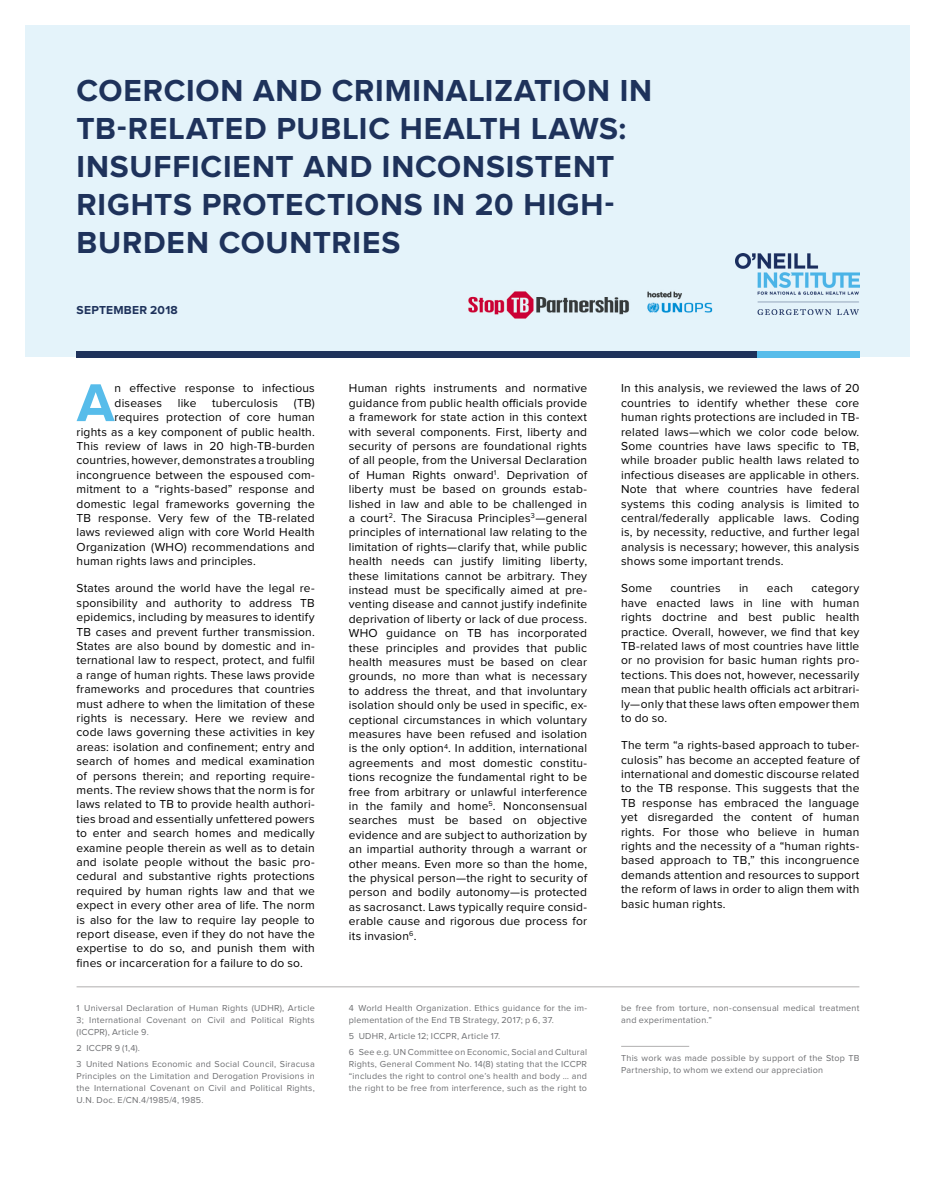
<style>
.page{position:relative;width:936px;height:1191px;background:#fff}
.page>*{position:absolute;margin:0;border:0;box-sizing:border-box;transform-origin:0 0}
.Text_Drop{font:700 55.2px "Proxima Nova";color:#57bcea}
.Header_1{font:700 31.5px/37.8px "Proxima Nova";letter-spacing:.025em;color:#1e325b}
.Text{font:12px/14.4px "Proxima Nova";letter-spacing:.015em;color:#000;text-align:justify}
.Text_Drop-2{font:12px/14.4px "Proxima Nova";letter-spacing:.015em;color:#000}
.Text-2{font:700 12px "Proxima Nova";letter-spacing:.02em;color:#1e325b}
.Footnote{font:9px/12px "Proxima Nova";letter-spacing:.025em;color:#6e6f72;text-align:justify}
</style>
<div class="page">
<div style="left:26px;top:26px;width:884px;height:331px;background:#e4f3fa"></div>
<div style="left:77px;top:351px;width:680px;height:6px;background:#1e325b"></div>
<div style="left:757px;top:351px;width:102px;height:6px;background:#57bcea"></div>
<img style="left:735px;top:253px;width:124px;height:61px">
<hr style="left:77px;top:986px;width:782px;height:1px;background:#b5b4b4">
<hr style="left:621px;top:1045px;width:68px;height:2px;background:#b5b4b4">
<img style="left:468px;top:291px;width:245px;height:28px">
<p class="Header_1" style="left:77px;top:73px;width:577px">COERCION AND CRIMINALIZATION IN<br>TB-RELATED PUBLIC HEALTH LAWS:</p>
<p class="Header_1" style="left:77px;top:149px;width:539px;text-align:justify">INSUFFICIENT AND INCONSISTENT RIGHTS PROTECTIONS IN 20 HIGH-BURDEN COUNTRIES</p>
<p class="Text-2" style="left:77px;top:305px;width:103px">SEPTEMBER 2018</p>
<p class="Text_Drop" style="left:77px;top:377px;width:39px">A</p>
<p class="Text_Drop-2" style="left:115px;top:381px;width:202px">n effective response to infectious diseases</p>
<p class="Text_Drop-2" style="left:178px;top:396px;width:20px">like</p>
<p class="Text_Drop-2" style="left:212px;top:396px;width:67px">tuberculosis</p>
<p class="Text_Drop-2" style="left:294px;top:396px;width:23px">(TB)</p>
<p class="Text_Drop-2" style="left:115px;top:410px;width:202px">requires protection of core human</p>
<p class="Text_Drop-2" style="left:77px;top:425px;width:240px">rights as a key component of public health.</p>
<p class="Text_Drop-2" style="left:77px;top:439px;width:240px">This review of laws in 20 high-TB-burden</p>
<p class="Text_Drop-2" style="left:77px;top:453px;width:240px">countries, however, demonstrates a troubling</p>
<p class="Text_Drop-2" style="left:77px;top:468px;width:240px">incongruence between the espoused com-</p>
<p class="Text_Drop-2" style="left:77px;top:482px;width:240px">mitment to a “rights-based” response and</p>
<p class="Text_Drop-2" style="left:77px;top:497px;width:240px">domestic legal frameworks governing the</p>
<p class="Text_Drop-2" style="left:77px;top:511px;width:240px">TB response. Very few of the TB-related</p>
<p class="Text_Drop-2" style="left:77px;top:525px;width:240px">laws reviewed align with core World Health</p>
<p class="Text_Drop-2" style="left:77px;top:540px;width:240px">Organization (WHO) recommendations and</p>
<p class="Text_Drop-2" style="left:77px;top:554px;width:181px">human rights laws and principles.</p>
<p class="Text" style="left:77px;top:581px;width:240px">States around the world have the legal re&shy;sponsibility and authority to address TB epidemics, including by measures to identify TB cases and prevent further transmission.<br>States are also bound by domestic and in&shy;ternational law to respect, protect, and fulfil a range of human rights. These laws provide frameworks and procedures that countries must adhere to when the limitation of these rights is necessary. Here we review and code laws governing these activities in key areas: isolation and confinement; entry and search of homes and medical examination of persons therein; and reporting require&shy;ments. The review shows that the norm is for laws related to TB to provide health authori&shy;ties broad and essentially unfettered powers to enter and search homes and medically examine people therein as well as to detain and isolate people without the basic pro&shy;cedural and substantive rights protections required by human rights law and that we expect in every other area of life. The norm is also for the law to require lay people to report disease, even if they do not have the expertise to do so, and punish them with fines or incarceration for a failure to do so.</p>
<p class="Footnote" style="left:77px;top:1002px;width:240px">1 Universal Declaration of Human Rights (UDHR), Article 3; International Covenant on Civil and Political Rights (ICCPR), Article 9.</p>
<p class="Footnote" style="left:77px;top:1042px;width:65px">2 ICCPR 9 (1,4).</p>
<p class="Footnote" style="left:77px;top:1058px;width:240px">3 United Nations Economic and Social Council, Siracusa Principles on the Limitation and Derogation Provisions in the International Covenant on Civil and Political Rights, U.N. Doc. E/CN.4/1985/4, 1985.</p>
<p class="Text" style="left:349px;top:381px;width:240px">Human rights instruments and normative guidance from public health officials provide a framework for state action in this context with several components. First, liberty and security of persons are foundational rights of all people, from the Universal Declaration of Human Rights onward<sup>1</sup>. Deprivation of liberty must be based on grounds estab&shy;lished in law and able to be challenged in a court<sup>2</sup>. The Siracusa Principles<sup>3</sup>—general principles of international law relating to the limitation of rights—clarify that, while public health needs can justify limiting liberty, these limitations cannot be arbitrary. They instead must be specifically aimed at pre&shy;venting disease and cannot justify indefinite deprivation of liberty or lack of due process.<br>WHO guidance on TB has incorporated these principles and provides that public health measures must be based on clear grounds, no more than what is necessary to address the threat, and that involuntary isolation should only be used in specific, ex&shy;ceptional circumstances in which voluntary measures have been refused and isolation is the only option<sup>4</sup>. In addition, international agreements and most domestic constitu&shy;tions recognize the fundamental right to be free from arbitrary or unlawful interference in the family and home<sup>5</sup>. Nonconsensual searches must be based on objective evidence and are subject to authorization by an impartial authority through a warrant or other means. Even more so than the home, the physical person—the right to security of person and bodily autonomy—is protected as sacrosanct. Laws typically require consid&shy;erable cause and rigorous due process for its invasion<sup>6</sup>.</p>
<p class="Text" style="left:621px;top:381px;width:240px">In this analysis, we reviewed the laws of 20 countries to identify whether these core human rights protections are included in TB&shy;related laws—which we color code below.<br>Some countries have laws specific to TB, while broader public health laws related to infectious diseases are applicable in others.<br>Note that where countries have federal systems this coding analysis is limited to central/federally applicable laws. Coding is, by necessity, reductive, and further legal analysis is necessary; however, this analysis shows some important trends.</p>
<p class="Text" style="left:621px;top:581px;width:32px">Some</p>
<p class="Text" style="left:670px;top:581px;width:52px">countries</p>
<p class="Text" style="left:739px;top:581px;width:11px">in</p>
<p class="Text" style="left:766px;top:581px;width:28px">each</p>
<p class="Text" style="left:621px;top:581px;width:240px;text-indent:190px">category have enacted laws in line with human rights doctrine and best public health practice. Overall, however, we find that key TB-related laws of most countries have little or no provision for basic human rights pro&shy;tections. This does not, however, necessarily mean that public health officials act arbitrari&shy;ly—only that these laws often empower them to do so.</p>
<p class="Text" style="left:621px;top:738px;width:240px">The term “a rights-based approach to tuber&shy;culosis” has become an accepted feature of international and domestic discourse related to the TB response. This suggests that the TB response has embraced the language yet disregarded the content of human rights. For those who believe in human rights and the necessity of a “human rights&shy;based approach to TB,” this incongruence demands attention and resources to support the reform of laws in order to align them with basic human rights.</p>
<p class="Footnote" style="left:349px;top:1002px;width:240px">4 World Health Organization. Ethics guidance for the im&shy;plementation of the End TB Strategy, 2017; p 6, 37.</p>
<p class="Footnote" style="left:349px;top:1030px;width:153px">5 UDHR, Article 12; ICCPR, Article 17.</p>
<p class="Footnote" style="left:349px;top:1046px;width:240px">6 See e.g. UN Committee on Economic, Social and Cultural Rights, General Comment No. 14(8) stating that the ICCPR “includes the right to control one’s health and body … and the right to be free from interference, such as the right to</p>
<p class="Footnote" style="left:621px;top:1002px;width:240px">be free from torture, non-consensual medical treatment and experimentation.”</p>
<p class="Footnote" style="left:621px;top:1052px;width:240px">This work was made possible by support of the Stop TB<br>Partnership, to whom we extend our appreciation</p>
</div>
